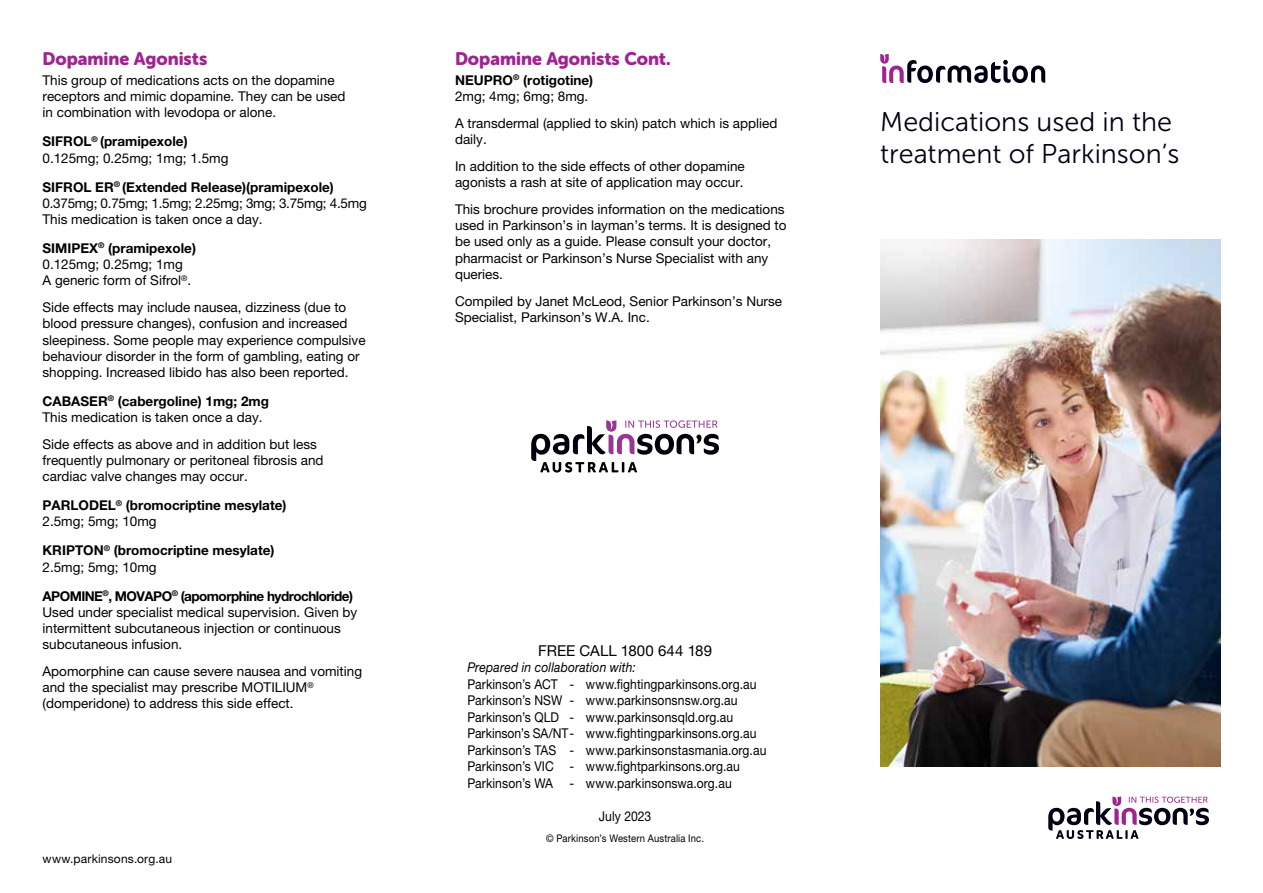
<style>
.page{position:relative;width:1263px;height:893px;background:#fff}
.page>*{position:absolute;margin:0;border:0;box-sizing:border-box;transform-origin:0 0}
.t1{font:27px/32.4px "Museo Sans 300";color:#000014}
.t2{font:18px "Museo Sans Rounded 900";color:#9f248f}
.t3{font:15px "Helvetica Neue LT Pro";letter-spacing:.005em;color:#000}
.t4{font:13.5px/16.2px "Helvetica Neue LT Pro";color:#000}
.t5{font:13.5px/16.5px "Helvetica Neue LT Pro";color:#000;scale:.9 1}
.t6{font:700 13.5px/16.2px "Helvetica Neue LT Pro";color:#000}
.t7{font:italic 13.5px "Helvetica Neue LT Pro";letter-spacing:.015em;color:#000;scale:.9 1}
.t8{font:12px "Helvetica Neue LT Pro";letter-spacing:.015em;color:#000}
.t9{font:10.5px "Helvetica Neue LT Pro";letter-spacing:.02em;color:#000;scale:.9 1}
.s1{font-weight:700}
.s2{font-weight:400}
</style>
<div class="page">
<svg style="left:1048px;top:796px;width:161px;height:43px"></svg>
<svg style="left:880px;top:54px;width:165px;height:29px"></svg>
<img style="left:880px;top:240px;width:340px;height:527px">
<svg style="left:531px;top:420px;width:188px;height:53px"></svg>
<h2 class="t2" style="left:43px;top:48px;width:166px">Dopamine Agonists</h2>
<p class="t4" style="left:43px;top:72px;width:304px">This group of medications acts on the dopamine receptors and mimic dopamine. They can be used in combination with levodopa or alone.</p>
<p class="t4" style="left:43px;top:133px;width:187px"><span class="s1">SIFROL</span><sup>®</sup> <span class="s1">(pramipexole)<br></span>0.125mg; 0.25mg; 1mg; 1.5mg</p>
<p class="t4" style="left:43px;top:178px;width:326px"><span class="s1">SIFROL ER</span><sup>®</sup> <span class="s1">(Extended Release)(pramipexole)<br></span>0.375mg; 0.75mg; 1.5mg; 2.25mg; 3mg; 3.75mg; 4.5mg<br>This medication is taken once a day.</p>
<p class="t4" style="left:43px;top:240px;width:155px"><span class="s1">SIMIPEX</span><sup>®</sup> <span class="s1">(pramipexole)<br></span>0.125mg; 0.25mg; 1mg<br>A generic form of Sifrol<sup>®</sup>.</p>
<p class="t4" style="left:43px;top:299px;width:325px">Side effects may include nausea, dizziness (due to blood pressure changes), confusion and increased sleepiness. Some people may experience compulsive behaviour disorder in the form of gambling, eating or shopping. Increased libido has also been reported.</p>
<p class="t4" style="left:43px;top:393px;width:228px"><span class="s1">CABASER</span><sup>®</sup> <span class="s1">(cabergoline) 1mg; 2mg<br></span>This medication is taken once a day.</p>
<p class="t4" style="left:43px;top:436px;width:283px">Side effects as above and in addition but less frequently pulmonary or peritoneal fibrosis and cardiac valve changes may occur.</p>
<p class="t6" style="left:43px;top:497px;width:245px">PARLODEL<sup>®</sup> (bromocriptine mesylate)<br><span class="s2">2.5mg; 5mg; 10mg</span></p>
<p class="t6" style="left:43px;top:542px;width:233px">KRIPTON<sup>®</sup> (bromocriptine mesylate)<br><span class="s2">2.5mg; 5mg; 10mg</span></p>
<p class="t4" style="left:43px;top:587px;width:316px"><span class="s1">APOMINE</span><sup>®</sup><span class="s1">, MOVAPO</span><sup>®</sup> <span class="s1">(apomorphine hydrochloride)<br></span>Used under specialist medical supervision. Given by intermittent subcutaneous injection or continuous subcutaneous infusion.</p>
<p class="t4" style="left:43px;top:663px;width:321px">Apomorphine can cause severe nausea and vomiting and the specialist may prescribe MOTILIUM<sup>® </sup>(domperidone) to address this side effect.</p>
<p class="t8" style="left:43px;top:851px;width:131px">www.parkinsons.org.au</p>
<h2 class="t2" style="left:455px;top:48px;width:217px">Dopamine Agonists Cont.</h2>
<p class="t6" style="left:455px;top:72px;width:140px">NEUPRO<sup>®</sup> (rotigotine)<br><span class="s2">2mg; 4mg; 6mg; 8mg.</span></p>
<p class="t4" style="left:455px;top:115px;width:324px">A transdermal (applied to skin) patch which is applied daily.</p>
<p class="t4" style="left:455px;top:158px;width:291px">In addition to the side effects of other dopamine agonists a rash at site of application may occur.</p>
<p class="t4" style="left:455px;top:201px;width:333px">This brochure provides information on the medications used in Parkinson’s in layman’s terms. It is designed to be used only as a guide. Please consult your doctor, pharmacist or Parkinson’s Nurse Specialist with any queries.</p>
<p class="t4" style="left:455px;top:293px;width:329px">Compiled by Janet McLeod, Senior Parkinson’s Nurse<br>Specialist, Parkinson’s W.A. Inc.</p>
<p class="t3" style="left:538px;top:642px;width:175px">FREE CALL 1800 644 189</p>
<p class="t7" style="left:467px;top:659px;width:189px">Prepared in collaboration with:</p>
<p class="t5" style="left:467px;top:676px;width:334px">Parkinson’s ACT - www.fightingparkinsons.org.au Parkinson’s NSW - www.parkinsonsnsw.org.au Parkinson’s QLD - www.parkinsonsqld.org.au Parkinson’s SA/NT- www.fightingparkinsons.org.au Parkinson’s TAS - www.parkinsonstasmania.org.au Parkinson’s VIC - www.fightparkinsons.org.au Parkinson’s WA - www.parkinsonswa.org.au</p>
<p class="t5" style="left:599px;top:808px;width:60px">July 2023</p>
<p class="t9" style="left:546px;top:832px;width:177px">© Parkinson’s Western Australia Inc.</p>
<h1 class="t1" style="left:880px;top:106px;width:301px">Medications used in the treatment of Parkinson’s</h1>
</div>
